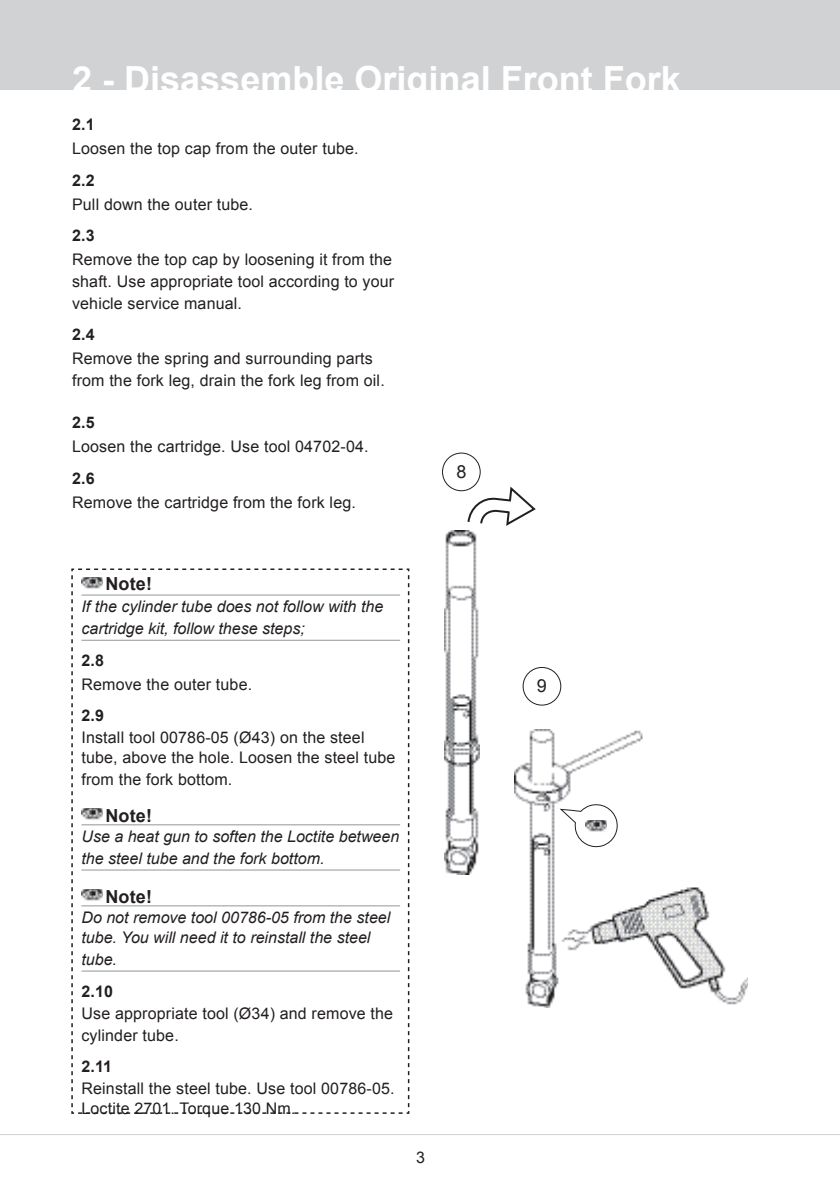
<style>
.page{position:relative;width:840px;height:1191px;background:#fff}
.page>*{position:absolute;margin:0;border:0;box-sizing:border-box;transform-origin:0 0}
.t1{font:700 36px "Arial";color:#fff}
.t2{font:700 18px "Arial";letter-spacing:.01em;color:#231f20}
.t3{font:18px "Arial";color:#231f20}
.t4{font:16px/22px "Arial";letter-spacing:.01em;color:#231f20}
.t5{font:italic 16px/22px "Arial";color:#231f20}
.t6{font:700 16px "Arial";color:#231f20}
</style>
<div class="page">
<div style="left:0;top:0;width:839px;height:90px;background:#d1d2d4"></div>
<hr style="left:0;top:1134px;width:839px;height:1px;background:#d1d2d4">
<img style="left:444px;top:530px;width:34px;height:344px">
<svg style="left:466px;top:484px;width:70px;height:53px"></svg>
<div style="left:442px;top:453px;width:38px;height:38px;background:#fff;border-radius:50%"></div>
<div style="left:442px;top:452px;width:38px;height:39px;border:1px solid #231f20;border-radius:50%"></div>
<img style="left:514px;top:729px;width:233px;height:278px">
<div style="left:522px;top:667px;width:39px;height:38px;border:1px solid #231f20;border-radius:50%"></div>
<svg style="left:559px;top:802px;width:60px;height:47px"></svg>
<img style="left:585px;top:820px;width:21px;height:12px">
<svg style="left:71px;top:568px;width:339px;height:546px"></svg>
<hr style="left:81px;top:595px;width:319px;height:1px;background:#939598">
<hr style="left:81px;top:640px;width:319px;height:1px;background:#939598">
<hr style="left:81px;top:824px;width:319px;height:1px;background:#939598">
<hr style="left:81px;top:869px;width:319px;height:1px;background:#939598">
<hr style="left:81px;top:905px;width:319px;height:1px;background:#939598">
<hr style="left:81px;top:970px;width:319px;height:1px;background:#939598">
<img style="left:81px;top:577px;width:21px;height:12px">
<img style="left:81px;top:809px;width:21px;height:12px">
<img style="left:81px;top:890px;width:21px;height:12px">
<h1 class="t1" style="left:72px;top:55px;width:610px">2 - Disassemble Original Front Fork</h1>
<p class="t6" style="left:72px;top:114px;width:24px">2.1</p>
<p class="t4" style="left:72px;top:138px;width:288px">Loosen the top cap from the outer tube.</p>
<p class="t6" style="left:72px;top:169px;width:24px">2.2</p>
<p class="t4" style="left:72px;top:193px;width:182px">Pull down the outer tube.</p>
<p class="t6" style="left:72px;top:225px;width:24px">2.3</p>
<p class="t4" style="left:72px;top:248px;width:323px">Remove the top cap by loosening it from the shaft. Use appropriate tool according to your vehicle service manual.</p>
<p class="t6" style="left:72px;top:324px;width:24px">2.4</p>
<p class="t4" style="left:72px;top:348px;width:314px">Remove the spring and surrounding parts from the fork leg, drain the fork leg from oil.</p>
<p class="t6" style="left:72px;top:412px;width:24px">2.5</p>
<p class="t4" style="left:72px;top:436px;width:298px">Loosen the cartridge. Use tool 04702-04.</p>
<p class="t6" style="left:72px;top:467px;width:24px">2.6</p>
<p class="t4" style="left:72px;top:491px;width:285px">Remove the cartridge from the fork leg.</p>
<p class="t3" style="left:456px;top:460px;width:12px">8</p>
<p class="t2" style="left:105px;top:572px;width:48px">Note!</p>
<p class="t5" style="left:81px;top:596px;width:303px">If the cylinder tube does not follow with the cartridge kit, follow these steps;</p>
<p class="t6" style="left:81px;top:649px;width:24px">2.8</p>
<p class="t4" style="left:81px;top:673px;width:172px">Remove the outer tube.</p>
<p class="t6" style="left:81px;top:704px;width:24px">2.9</p>
<p class="t4" style="left:81px;top:727px;width:315px;line-height:20px">Install tool 00786-05 (Ø43) on the steel tube, above the hole. Loosen the steel tube</p>
<p class="t4" style="left:81px;top:768px;width:152px">from the fork bottom.</p>
<p class="t2" style="left:105px;top:803px;width:48px">Note!</p>
<p class="t5" style="left:81px;top:825px;width:319px">Use a heat gun to soften the Loctite between the steel tube and the fork bottom.</p>
<p class="t2" style="left:105px;top:884px;width:48px">Note!</p>
<p class="t5" style="left:81px;top:907px;width:310px;line-height:20px">Do not remove tool 00786-05 from the steel tube. You will need it to reinstall the steel</p>
<p class="t5" style="left:81px;top:948px;width:37px">tube.</p>
<p class="t6" style="left:81px;top:980px;width:33px">2.10</p>
<p class="t4" style="left:81px;top:1002px;width:313px">Use appropriate tool (Ø34) and remove the cylinder tube.</p>
<p class="t6" style="left:81px;top:1055px;width:32px">2.11</p>
<p class="t4" style="left:81px;top:1078px;width:314px;line-height:20px">Reinstall the steel tube. Use tool 00786-05.<br>Loctite 2701. Torque 130 Nm.</p>
<p class="t4" style="left:416px;top:1147px;width:10px">3</p>
<p class="t3" style="left:536px;top:674px;width:12px">9</p>
</div>
